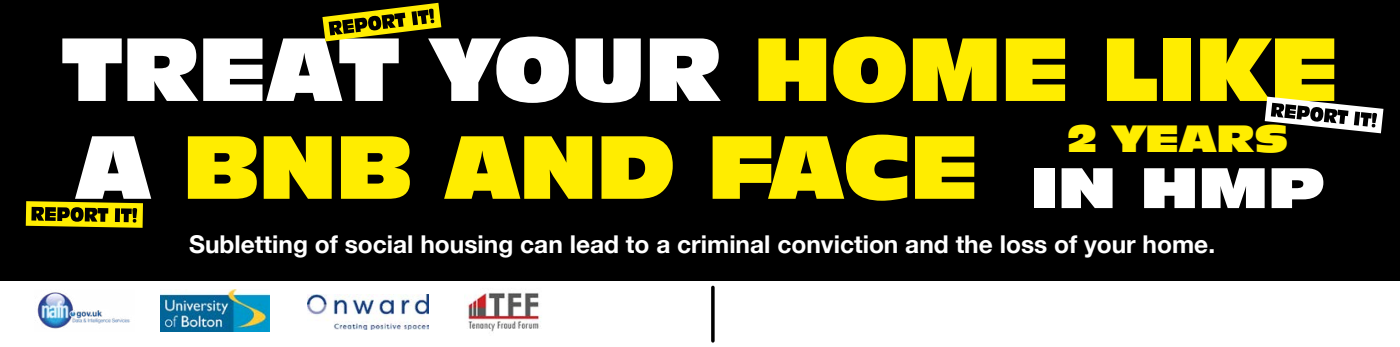
<style>
.page{position:relative;width:1400px;height:347px;background:#fff}
.page>*{position:absolute;margin:0;border:0;box-sizing:border-box;transform-origin:0 0}
.t1{font:84px/97.6px "Incised 901 BT Nord";color:#ffed00;scale:.85 1}
.t2{font:53.55px "Incised 901 BT Nord";color:#fff}
.t3{font:35.7px "Incised 901 BT Nord";color:#ffed00}
.t4{font:700 24.5px "Helvetica Neue";color:#fff}
.s1{color:#fff}
</style>
<div class="page">
<div style="left:0;top:0;width:1400px;height:280px;background:#000"></div>
<img style="left:37px;top:292px;width:93px;height:37px">
<img style="left:307px;top:294px;width:122px;height:35px">
<img style="left:467px;top:292px;width:74px;height:40px">
<img style="left:160px;top:289px;width:109px;height:42px">
<svg style="left:711px;top:287px;width:4px;height:53px"></svg>
<svg style="left:322px;top:3px;width:119px;height:38px"></svg>
<svg style="left:26px;top:201px;width:117px;height:26px"></svg>
<svg style="left:1265px;top:96px;width:118px;height:37px"></svg>
<h1 class="t1" style="left:61px;top:21px;width:1504px"><span class="s1">TREAT YOUR</span> HOME LIKE<br><span class="s1">A</span> BNB AND FACE</h1>
<h3 class="t3" style="left:1067px;top:117px;width:223px">2 YEARS</h3>
<h2 class="t2" style="left:1030px;top:155px;width:296px">IN HMP</h2>
<p class="t4" style="left:189px;top:224px;width:1028px">Subletting of social housing can lead to a criminal conviction and the loss of your home.</p>
</div>
